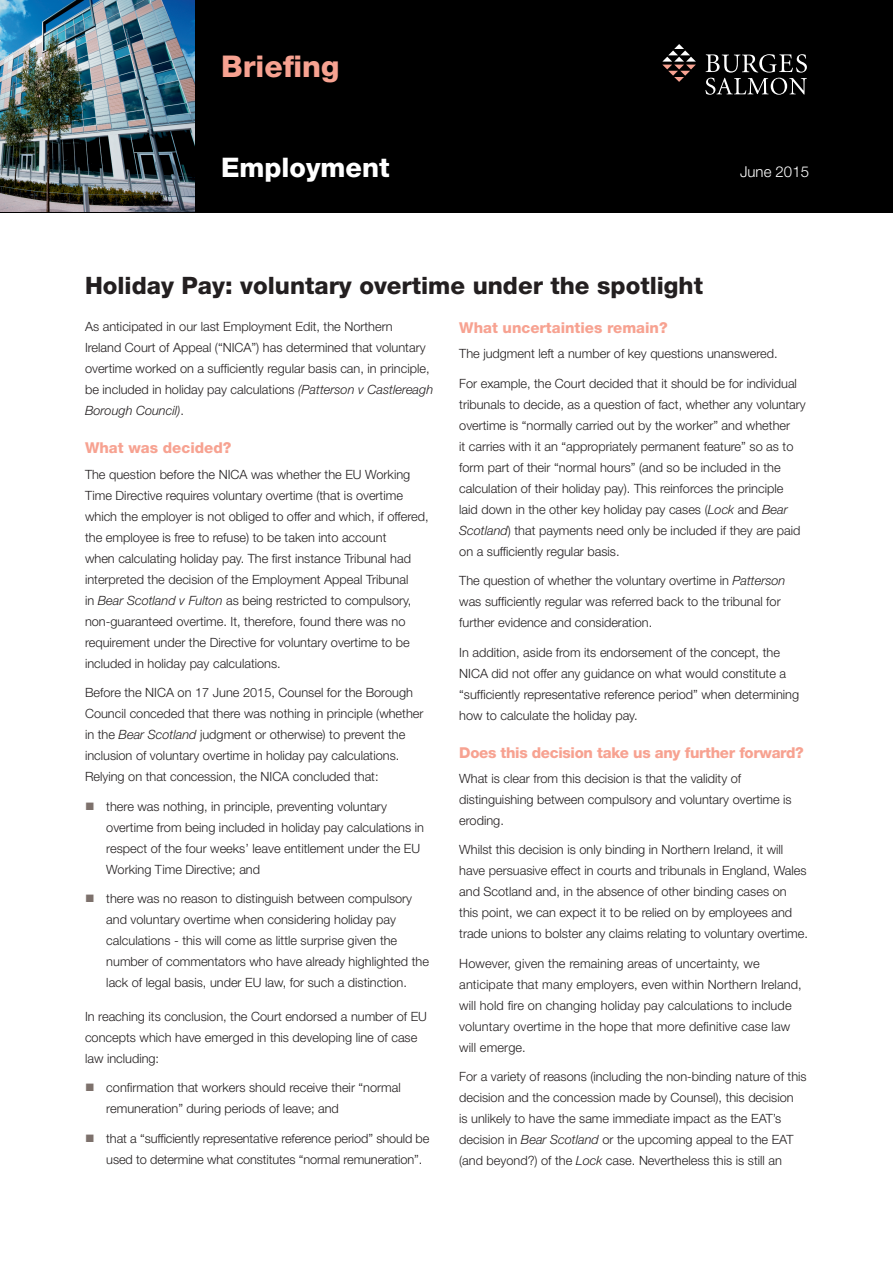
<style>
.page{position:relative;width:893px;height:1263px;background:#fff}
.page>*{position:absolute;margin:0;border:0;box-sizing:border-box;transform-origin:0 0}
.header_pink_9pt{font:800 30px "Helvetica Neue LT Std";color:#f7a291}
.t1{font:800 27px "Helvetica Neue LT Std";color:#fff}
.t2{font:800 24px "Helvetica Neue LT Std";color:#231f20}
.subtitle_-_pink{font:800 15px "Helvetica Neue LT Std";letter-spacing:-.02em;color:#f7a291}
.subtitle_-_pink-2{font:800 15px "Helvetica Neue LT Std";color:#f7a291}
.t3{font:300 15px "Helvetica Neue LT Std";color:#fff}
.bodytext{font:300 12.75px/21px "Helvetica Neue LT Std";color:#231f20}
.s1{font-style:italic}
</style>
<div class="page">
<div style="left:0;top:0;width:893px;height:213px;background:#000"></div>
<svg style="left:662px;top:44px;width:34px;height:38px"></svg>
<svg style="left:705px;top:54px;width:102px;height:41px"></svg>
<img style="left:0;top:0;width:194px;height:212px">
<p class="header_pink_9pt" style="left:221px;top:48px;width:120px">Briefing</p>
<p class="t1" style="left:221px;top:151px;width:170px">Employment</p>
<p class="t3" style="left:740px;top:162px;width:70px">June 2015</p>
<p class="t2" style="left:85px;top:271px;width:619px">Holiday Pay: voluntary overtime under the spotlight</p>
<p class="bodytext" style="left:85px;top:316px;width:350px">As anticipated in our last Employment Edit, the Northern<br>Ireland Court of Appeal (“NICA”) has determined that voluntary overtime worked on a sufficiently regular basis can, in principle, be included in holiday pay calculations <span class="s1">(Patterson v Castlereagh Borough Council)</span>.</p>
<p class="subtitle_-_pink-2" style="left:85px;top:439px;width:148px">What was decided?</p>
<p class="bodytext" style="left:85px;top:463px;width:345px">The question before the NICA was whether the EU Working Time Directive requires voluntary overtime (that is overtime which the employer is not obliged to offer and which, if offered, the employee is free to refuse) to be taken into account<br>when calculating holiday pay. The first instance Tribunal had interpreted the decision of the Employment Appeal Tribunal<br>in <span class="s1">Bear Scotland v Fulton</span> as being restricted to compulsory, non-guaranteed overtime. It, therefore, found there was no requirement under the Directive for voluntary overtime to be included in holiday pay calculations.</p>
<p class="bodytext" style="left:85px;top:682px;width:340px">Before the NICA on 17 June 2015, Counsel for the Borough Council conceded that there was nothing in principle (whether in the <span class="s1">Bear Scotland</span> judgment or otherwise) to prevent the inclusion of voluntary overtime in holiday pay calculations.<br>Relying on that concession, the NICA concluded that:</p>
<p class="bodytext" style="left:106px;top:795px;width:319px">there was nothing, in principle, preventing voluntary overtime from being included in holiday pay calculations in respect of the four weeks’ leave entitlement under the EU Working Time Directive; and</p>
<p class="bodytext" style="left:106px;top:888px;width:324px">there was no reason to distinguish between compulsory and voluntary overtime when considering holiday pay calculations - this will come as little surprise given the number of commentators who have already highlighted the lack of legal basis, under EU law, for such a distinction.</p>
<p class="bodytext" style="left:85px;top:1005px;width:343px">In reaching its conclusion, the Court endorsed a number of EU concepts which have emerged in this developing line of case law including:</p>
<p class="bodytext" style="left:106px;top:1077px;width:296px">confirmation that workers should receive their “normal remuneration” during periods of leave; and</p>
<p class="bodytext" style="left:106px;top:1127px;width:325px">that a “sufficiently representative reference period” should be used to determine what constitutes “normal remuneration”.</p>
<p class="subtitle_-_pink-2" style="left:459px;top:319px;width:210px">What uncertainties remain?</p>
<p class="bodytext" style="left:459px;top:343px;width:320px">The judgment left a number of key questions unanswered.</p>
<p class="bodytext" style="left:459px;top:372px;width:348px">For example, the Court decided that it should be for individual tribunals to decide, as a question of fact, whether any voluntary overtime is “normally carried out by the worker” and whether<br>it carries with it an “appropriately permanent feature” so as to form part of their “normal hours” (and so be included in the calculation of their holiday pay). This reinforces the principle<br>laid down in the other key holiday pay cases (<span class="s1">Lock</span> and <span class="s1">Bear Scotland</span>) that payments need only be included if they are paid on a sufficiently regular basis.</p>
<p class="bodytext" style="left:459px;top:570px;width:328px">The question of whether the voluntary overtime in <span class="s1">Patterson </span>was sufficiently regular was referred back to the tribunal for further evidence and consideration.</p>
<p class="bodytext" style="left:459px;top:641px;width:341px">In addition, aside from its endorsement of the concept, the NICA did not offer any guidance on what would constitute a “sufficiently representative reference period” when determining how to calculate the holiday pay.</p>
<p class="subtitle_-_pink" style="left:459px;top:743px;width:346px">Does this decision take us any further forward?</p>
<p class="bodytext" style="left:459px;top:768px;width:334px">What is clear from this decision is that the validity of distinguishing between compulsory and voluntary overtime is eroding.</p>
<p class="bodytext" style="left:459px;top:839px;width:350px">Whilst this decision is only binding in Northern Ireland, it will have persuasive effect in courts and tribunals in England, Wales and Scotland and, in the absence of other binding cases on this point, we can expect it to be relied on by employees and trade unions to bolster any claims relating to voluntary overtime.</p>
<p class="bodytext" style="left:459px;top:953px;width:344px">However, given the remaining areas of uncertainty, we anticipate that many employers, even within Northern Ireland, will hold fire on changing holiday pay calculations to include voluntary overtime in the hope that more definitive case law will emerge.</p>
<p class="bodytext" style="left:459px;top:1066px;width:349px">For a variety of reasons (including the non-binding nature of this decision and the concession made by Counsel), this decision<br>is unlikely to have the same immediate impact as the EAT’s decision in <span class="s1">Bear Scotland</span> or the upcoming appeal to the EAT (and beyond?) of the <span class="s1">Lock</span> case. Nevertheless this is still an</p>
</div>
